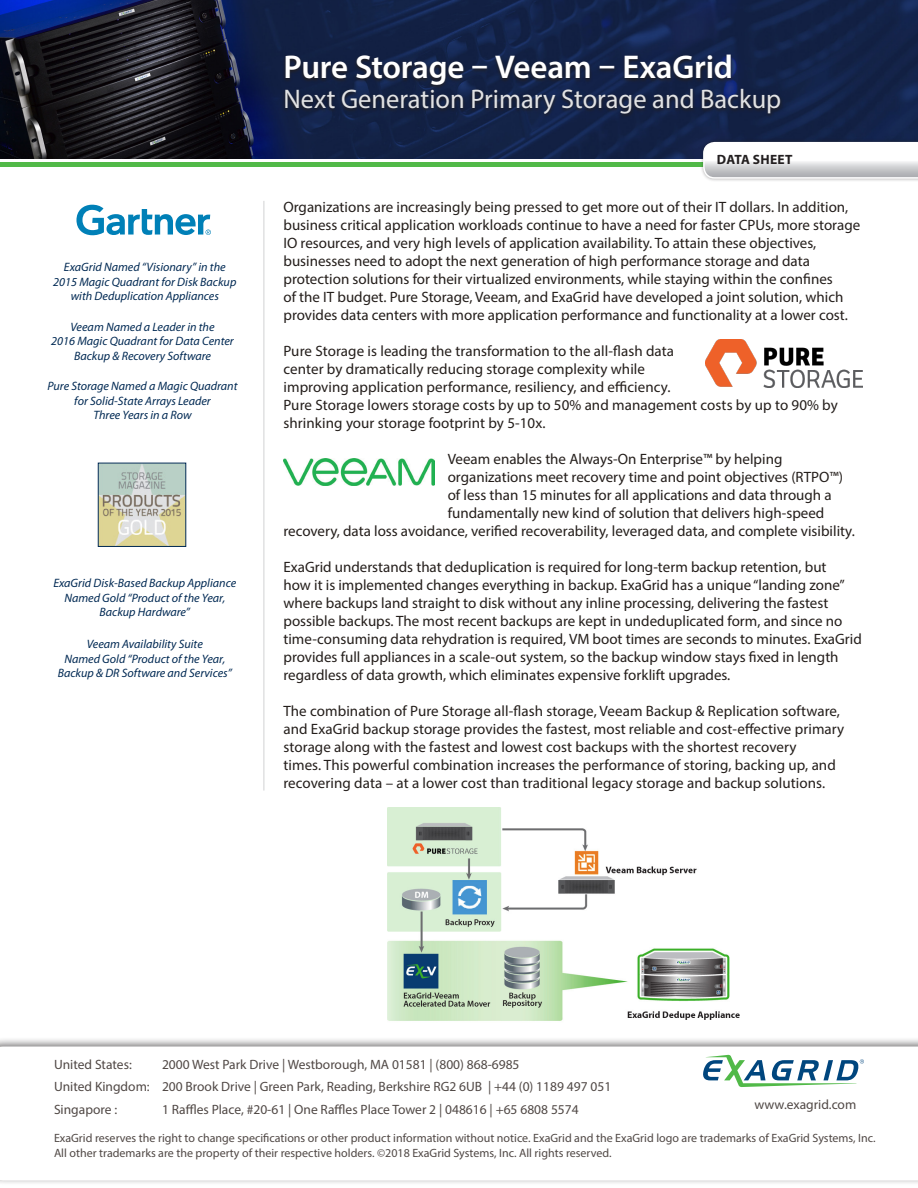
<style>
.page{position:relative;width:918px;height:1188px;background:#fff}
.page>*{position:absolute;margin:0;border:0;box-sizing:border-box;transform-origin:0 0}
.Headline{font:600 33px "Myriad Pro";letter-spacing:-.01em;color:#fff}
.Subheadline{font:27px "Myriad Pro";color:#e1e2e4}
.Body_Copy{font:15px/18px "Myriad Pro";color:#241e1b}
.t1{font:13.5px/22.5px "Myriad Pro";color:#504845}
.t2{font:700 13.5px "Myriad Pro";letter-spacing:.02em;color:#231f20}
.t3{font:italic 12.15px/14.5px "Myriad Pro";color:#002953;text-align:center}
.t4{font:12px/14.4px "Myriad Pro";color:#504845}
</style>
<div class="page">
<div style="left:0;top:162px;width:918px;height:5px;background:#51b948"></div>
<img style="left:0;top:0;width:918px;height:159px">
<div style="left:700px;top:139px;width:218px;height:43px;background:#231f20;opacity:.4"></div>
<svg style="left:703px;top:142px;width:215px;height:37px"></svg>
<div style="left:0;top:1037px;width:918px;height:149px;background:#231f20;opacity:.59"></div>
<svg style="left:0;top:1047px;width:918px;height:133px"></svg>
<svg style="left:703px;top:1055px;width:161px;height:32px"></svg>
<hr style="left:264px;top:201px;width:1px;height:590px;background:#d1d2d4">
<svg style="left:282px;top:53px;width:501px;height:66px;fill:#152042"></svg>
<img style="left:284px;top:459px;width:150px;height:26px">
<img style="left:387px;top:807px;width:353px;height:214px">
<img style="left:706px;top:340px;width:156px;height:47px">
<svg style="left:76px;top:205px;width:135px;height:30px"></svg>
<img style="left:100px;top:465px;width:84px;height:80px">
<div style="left:98px;top:463px;width:88px;height:84px;border:1px solid #002953"></div>
<p class="Headline" style="left:284px;top:46px;width:451px">Pure Storage – Veeam – ExaGrid</p>
<p class="Subheadline" style="left:284px;top:82px;width:499px">Next Generation Primary Storage and Backup</p>
<p class="t3" style="left:53px;top:260px;width:185px">ExaGrid Named “Visionary” in the<br>2015 Magic Quadrant for Disk Backup with Deduplication Appliances</p>
<p class="t3" style="left:51px;top:319px;width:184px">Veeam Named a Leader in the<br>2016 Magic Quadrant for Data Center<br>Backup &amp; Recovery Software</p>
<p class="t3" style="left:47px;top:379px;width:192px">Pure Storage Named a Magic Quadrant for Solid-State Arrays Leader<br>Three Years in a Row</p>
<p class="t3" style="left:53px;top:576px;width:184px">ExaGrid Disk-Based Backup Appliance<br>Named Gold “Product of the Year,<br>Backup Hardware”</p>
<p class="t3" style="left:58px;top:637px;width:176px">Veeam Availability Suite<br>Named Gold “Product of the Year,<br>Backup &amp; DR Software and Services”</p>
<p class="t2" style="left:717px;top:151px;width:77px">DATA SHEET</p>
<p class="Body_Copy" style="left:284px;top:198px;width:578px">Organizations are increasingly being pressed to get more out of their IT dollars. In addition, business critical application workloads continue to have a need for faster CPUs, more storage IO resources, and very high levels of application availability. To attain these objectives, businesses need to adopt the next generation of high performance storage and data protection solutions for their virtualized environments, while staying within the confines<br>of the IT budget. Pure Storage, Veeam, and ExaGrid have developed a joint solution, which provides data centers with more application performance and functionality at a lower cost.</p>
<p class="Body_Copy" style="left:284px;top:342px;width:556px">Pure Storage is leading the transformation to the all-flash data<br>center by dramatically reducing storage complexity while<br>improving application performance, resiliency, and efficiency.<br>Pure Storage lowers storage costs by up to 50% and management costs by up to 90% by shrinking your storage footprint by 5-10x.</p>
<p class="Body_Copy" style="left:448px;top:450px;width:336px">Veeam enables the Always-On Enterprise™ by helping</p>
<p class="Body_Copy" style="left:448px;top:468px;width:397px">organizations meet recovery time and point objectives (RTPO™)</p>
<p class="Body_Copy" style="left:448px;top:486px;width:385px">of less than 15 minutes for all applications and data through a</p>
<p class="Body_Copy" style="left:448px;top:504px;width:378px">fundamentally new kind of solution that delivers high-speed</p>
<p class="Body_Copy" style="left:284px;top:522px;width:573px">recovery, data loss avoidance, verified recoverability, leveraged data, and complete visibility.</p>
<p class="Body_Copy" style="left:284px;top:558px;width:580px">ExaGrid understands that deduplication is required for long-term backup retention, but<br>how it is implemented changes everything in backup. ExaGrid has a unique “landing zone” where backups land straight to disk without any inline processing, delivering the fastest possible backups. The most recent backups are kept in undeduplicated form, and since no time-consuming data rehydration is required, VM boot times are seconds to minutes. ExaGrid provides full appliances in a scale-out system, so the backup window stays fixed in length regardless of data growth, which eliminates expensive forklift upgrades.</p>
<p class="Body_Copy" style="left:284px;top:702px;width:562px">The combination of Pure Storage all-flash storage, Veeam Backup &amp; Replication software, and ExaGrid backup storage provides the fastest, most reliable and cost-effective primary storage along with the fastest and lowest cost backups with the shortest recovery<br>times. This powerful combination increases the performance of storing, backing up, and recovering data – at a lower cost than traditional legacy storage and backup solutions.</p>
<p class="t1" style="left:54px;top:1053px;width:559px;text-indent:108px">2000 West Park Drive | Westborough, MA 01581 | (800) 868-6985<br>United Kingdom: 200 Brook Drive | Green Park, Reading, Berkshire RG2 6UB | +44 (0) 1189 497 051<br>Singapore :</p>
<p class="t1" style="left:54px;top:1053px;width:79px">United States:</p>
<p class="t1" style="left:754px;top:1093px;width:103px">www.exagrid.com</p>
<p class="t1" style="left:162px;top:1098px;width:418px">1 Raffles Place, #20-61 | One Raffles Place Tower 2 | 048616 | +65 6808 5574</p>
<p class="t4" style="left:54px;top:1131px;width:823px">ExaGrid reserves the right to change specifications or other product information without notice. ExaGrid and the ExaGrid logo are trademarks of ExaGrid Systems, Inc.<br>All other trademarks are the property of their respective holders. ©2018 ExaGrid Systems, Inc. All rights reserved.</p>
</div>
